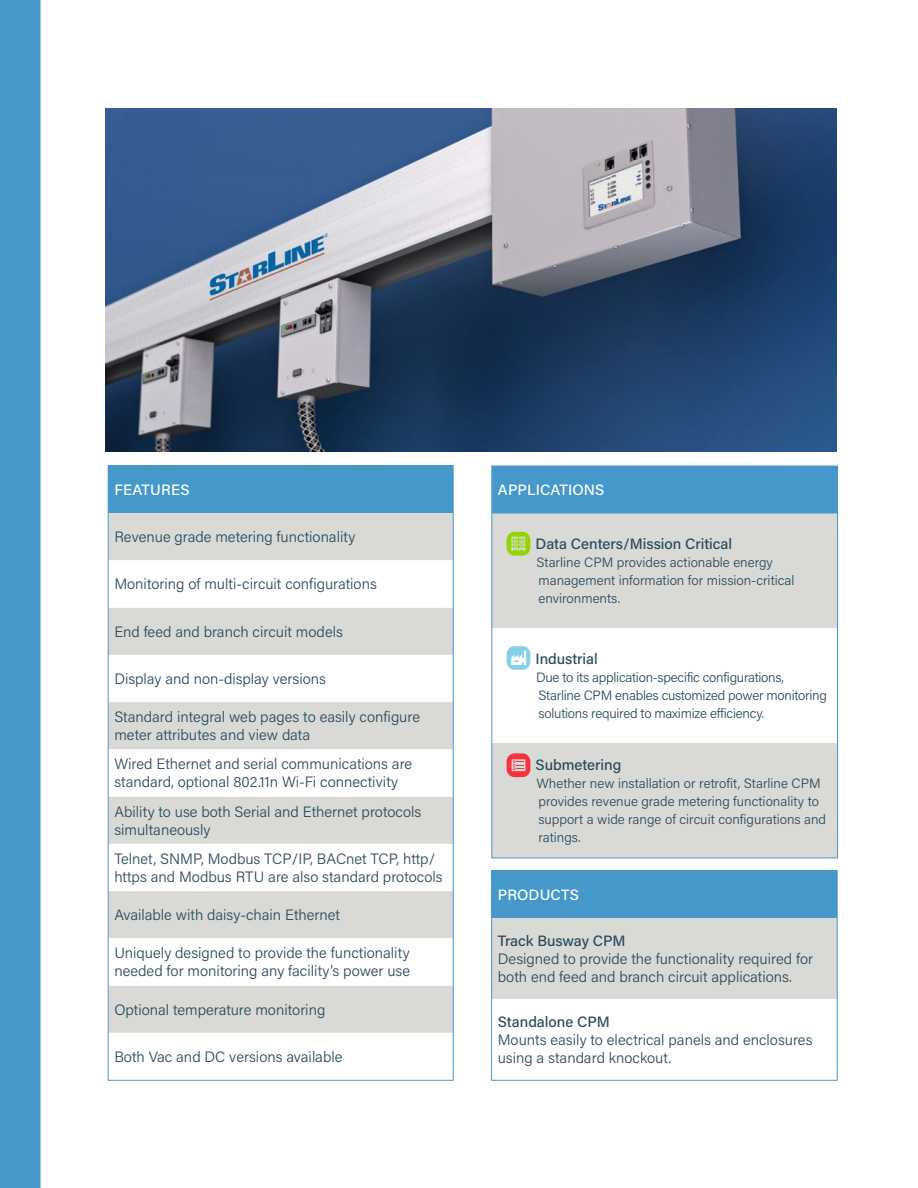
<style>
.page{position:relative;width:918px;height:1188px;background:#fff}
.page>*{position:absolute;margin:0;border:0;box-sizing:border-box;transform-origin:0 0}
.t1{font:300 15px/18px "Acumin Pro";color:#254a5d}
.t2{font:500 15px "Acumin Pro";color:#254a5d}
.t3{font:500 15px "Acumin Pro";letter-spacing:.01em;color:#fff}
.t4{font:300 13.5px/18px "Acumin Pro";color:#254a5d}
.t5{font:300 13.5px/18px "Acumin Pro";letter-spacing:-.02em;color:#254a5d}
</style>
<div class="page">
<div style="left:0;top:0;width:40px;height:1188px;background:#4698ca"></div>
<svg style="left:40px;top:0;width:1px;height:1188px"></svg>
<img style="left:106px;top:108px;width:731px;height:343px">
<div style="left:108px;top:466px;width:345px;height:47px;background:#4698ca"></div>
<div style="left:110px;top:513px;width:341px;height:47px;background:#d9d9d6"></div>
<svg style="left:110px;top:608px;width:341px;height:425px;fill:#d9d9d6"></svg>
<div style="left:492px;top:871px;width:345px;height:47px;background:#4698ca"></div>
<div style="left:492px;top:918px;width:345px;height:81px;background:#d9d9d6"></div>
<div style="left:491px;top:870px;width:346px;height:210px;border:1px solid #4698ca"></div>
<div style="left:492px;top:466px;width:345px;height:47px;background:#4698ca"></div>
<div style="left:494px;top:513px;width:342px;height:343px;background:#d9d9d6"></div>
<div style="left:492px;top:628px;width:345px;height:115px;background:#fff"></div>
<div style="left:492px;top:466px;width:346px;height:392px;border:1px solid #4698ca"></div>
<svg style="left:507px;top:532px;width:23px;height:24px"></svg>
<svg style="left:507px;top:646px;width:23px;height:24px"></svg>
<svg style="left:507px;top:753px;width:23px;height:24px"></svg>
<p class="t3" style="left:114px;top:479px;width:77px">FEATURES</p>
<p class="t1" style="left:114px;top:527px;width:243px">Revenue grade metering functionality</p>
<p class="t1" style="left:114px;top:575px;width:264px">Monitoring of multi-circuit configurations</p>
<p class="t1" style="left:114px;top:622px;width:230px">End feed and branch circuit models</p>
<p class="t1" style="left:114px;top:669px;width:213px">Display and non-display versions</p>
<p class="t1" style="left:114px;top:707px;width:307px">Standard integral web pages to easily configure meter attributes and view data</p>
<p class="t1" style="left:114px;top:755px;width:299px">Wired Ethernet and serial communications are standard, optional 802.11n Wi-Fi connectivity</p>
<p class="t1" style="left:114px;top:802px;width:308px">Ability to use both Serial and Ethernet protocols simultaneously</p>
<p class="t1" style="left:114px;top:849px;width:330px">Telnet, SNMP, Modbus TCP/IP, BACnet TCP, http/ https and Modbus RTU are also standard protocols</p>
<p class="t1" style="left:114px;top:905px;width:227px">Available with daisy-chain Ethernet</p>
<p class="t1" style="left:114px;top:944px;width:297px">Uniquely designed to provide the functionality needed for monitoring any facility’s power use</p>
<p class="t1" style="left:114px;top:1000px;width:212px">Optional temperature monitoring</p>
<p class="t1" style="left:114px;top:1047px;width:230px">Both Vac and DC versions available</p>
<p class="t3" style="left:498px;top:480px;width:108px">APPLICATIONS</p>
<p class="t2" style="left:536px;top:534px;width:198px">Data Centers/Mission Critical</p>
<p class="t4" style="left:537px;top:553px;width:259px">Starline CPM provides actionable energy management information for mission-critical environments.</p>
<p class="t2" style="left:536px;top:648px;width:64px">Industrial</p>
<p class="t5" style="left:536px;top:668px;width:292px">Due to its application-specific configurations,<br>Starline CPM enables customized power monitoring solutions required to maximize efficiency.</p>
<p class="t2" style="left:536px;top:754px;width:87px">Submetering</p>
<p class="t4" style="left:537px;top:774px;width:291px">Whether new installation or retrofit, Starline CPM provides revenue grade metering functionality to support a wide range of circuit configurations and ratings.</p>
<p class="t3" style="left:498px;top:884px;width:83px">PRODUCTS</p>
<p class="t2" style="left:498px;top:930px;width:129px">Track Busway CPM</p>
<p class="t1" style="left:498px;top:949px;width:317px">Designed to provide the functionality required for both end feed and branch circuit applications.</p>
<p class="t2" style="left:498px;top:1011px;width:114px">Standalone CPM</p>
<p class="t1" style="left:498px;top:1030px;width:316px">Mounts easily to electrical panels and enclosures using a standard knockout.</p>
</div>
